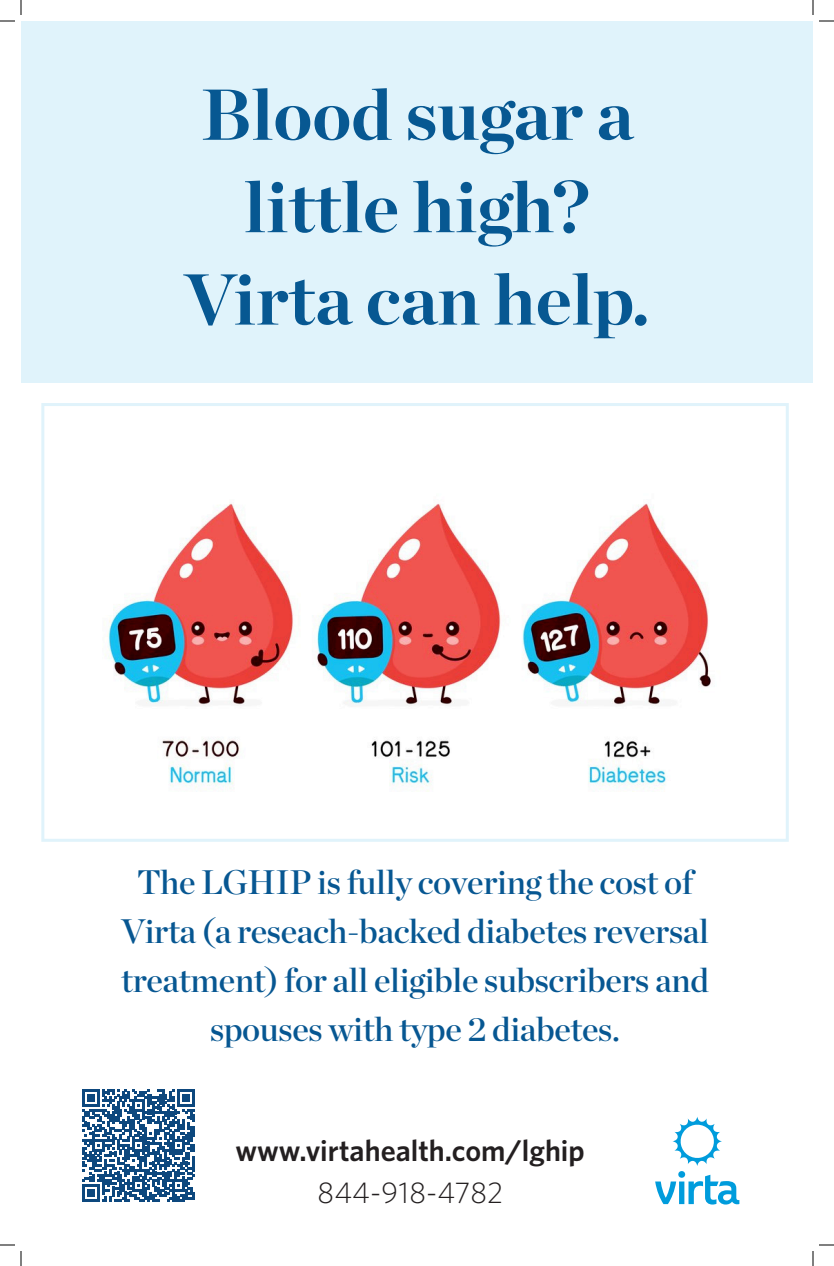
<style>
.page{position:relative;width:834px;height:1266px;background:#fff}
.page>*{position:absolute;margin:0;border:0;box-sizing:border-box;transform-origin:0 0}
.H5_Serif{font:700 72px "Chronicle Display";color:#075892}
.Headline_2__cyan_upp{font:34px/49px "Chronicle Display Semi";letter-spacing:-.01em;color:#075792;text-align:center}
.t1{font:600 30px "Whitney";color:#231f20}
.t2{font:300 30px "Whitney";color:#231f20}
</style>
<div class="page">
<div style="left:21px;top:21px;width:792px;height:364px;background:#e0f3fb"></div>
<div style="left:21px;top:384px;width:792px;height:498px;background:#fff"></div>
<img style="left:105px;top:503px;width:606px;height:289px">
<svg style="left:82px;top:1089px;width:113px;height:113px"></svg>
<div style="left:41px;top:403px;width:748px;height:439px;border:3px solid #e0f3fb"></div>
<svg style="left:655px;top:1117px;width:84px;height:88px"></svg>
<svg style="left:0;top:0;width:22px;height:22px"></svg>
<svg style="left:0;top:1244px;width:22px;height:22px"></svg>
<svg style="left:812px;top:0;width:22px;height:22px"></svg>
<svg style="left:812px;top:1244px;width:22px;height:22px"></svg>
<p class="H5_Serif" style="left:201px;top:56px;width:434px">Blood sugar a</p>
<p class="H5_Serif" style="left:244px;top:149px;width:347px">little high?</p>
<p class="H5_Serif" style="left:184px;top:241px;width:467px">Virta can help.</p>
<h2 class="Headline_2__cyan_upp" style="left:121px;top:856px;width:590px">The LGHIP is fully covering the cost of Virta (a reseach-backed diabetes reversal treatment) for all eligible subscribers and spouses with type 2 diabetes.</h2>
<p class="t1" style="left:236px;top:1131px;width:351px">www.virtahealth.com/lghip</p>
<p class="t2" style="left:317px;top:1173px;width:188px">844-918-4782</p>
</div>
